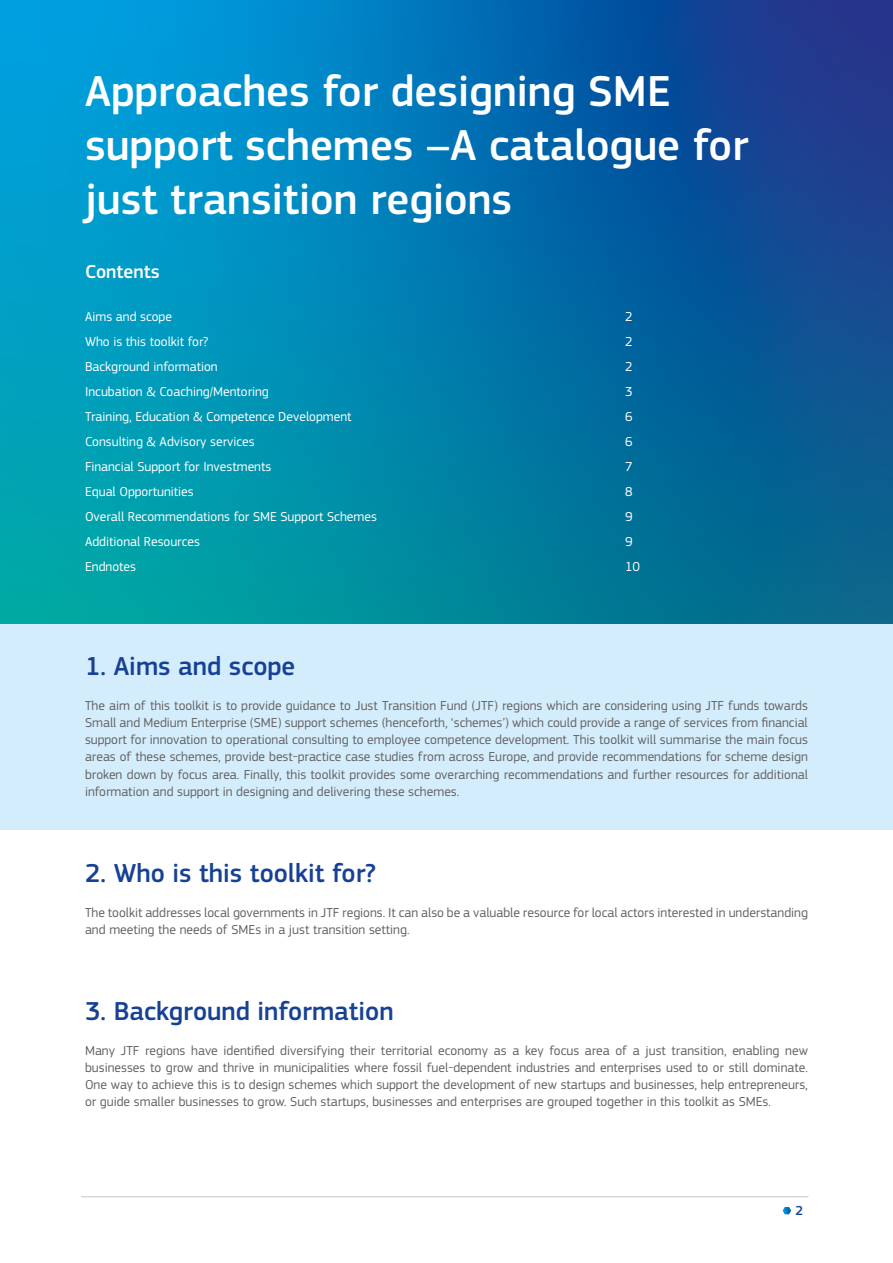
<style>
.page{position:relative;width:893px;height:1263px;background:#fff}
.page>*{position:absolute;margin:0;border:0;box-sizing:border-box;transform-origin:0 0}
.t1{font:500 45px/54px "EC Square Sans Pro";color:#fff}
.t2{font:500 27px "EC Square Sans Pro";color:#164194}
.t3{font:500 19.5px "EC Square Sans Pro";color:#fff}
.t4{font:13.5px/17.2px "EC Square Sans Pro";color:#646363;text-align:justify}
.t5{font:13.5px "EC Square Sans Pro";color:#fff}
.t6{font:500 13.5px "EC Square Sans Pro";color:#164194}
</style>
<div class="page">
<div style="left:0;top:623px;width:893px;height:207px;background:#d4edfc"></div>
<svg style="left:0;top:0;width:893px;height:623px;background:#0379aa"></svg>
<svg style="left:783px;top:1207px;width:8px;height:7px"></svg>
<hr style="left:81px;top:1196px;width:727px;height:1px;background:#c6c6c6">
<h1 class="t1" style="left:85px;top:65px;width:665px">Approaches for designing SME support schemes –A catalogue for just transition regions</h1>
<h3 class="t3" style="left:85px;top:260px;width:76px">Contents</h3>
<p class="t5" style="left:85px;top:308px;width:88px">Aims and scope</p>
<p class="t5" style="left:625px;top:308px;width:9px">2</p>
<p class="t5" style="left:85px;top:333px;width:125px">Who is this toolkit for?</p>
<p class="t5" style="left:625px;top:333px;width:9px">2</p>
<p class="t5" style="left:85px;top:358px;width:134px">Background information</p>
<p class="t5" style="left:625px;top:358px;width:9px">2</p>
<p class="t5" style="left:85px;top:383px;width:185px">Incubation &amp; Coaching/Mentoring</p>
<p class="t5" style="left:625px;top:383px;width:9px">3</p>
<p class="t5" style="left:85px;top:408px;width:268px">Training, Education &amp; Competence Development</p>
<p class="t5" style="left:625px;top:408px;width:9px">6</p>
<p class="t5" style="left:85px;top:433px;width:171px">Consulting &amp; Advisory services</p>
<p class="t5" style="left:625px;top:433px;width:9px">6</p>
<p class="t5" style="left:85px;top:458px;width:188px">Financial Support for Investments</p>
<p class="t5" style="left:625px;top:458px;width:9px">7</p>
<p class="t5" style="left:85px;top:483px;width:110px">Equal Opportunities</p>
<p class="t5" style="left:625px;top:483px;width:9px">8</p>
<p class="t5" style="left:85px;top:508px;width:293px">Overall Recommendations for SME Support Schemes</p>
<p class="t5" style="left:625px;top:508px;width:9px">9</p>
<p class="t5" style="left:85px;top:533px;width:116px">Additional Resources</p>
<p class="t5" style="left:625px;top:533px;width:9px">9</p>
<p class="t5" style="left:85px;top:558px;width:52px">Endnotes</p>
<p class="t5" style="left:625px;top:558px;width:17px">10</p>
<h2 class="t2" style="left:85px;top:650px;width:212px">1. Aims and scope</h2>
<p class="t4" style="left:85px;top:697px;width:724px">The aim of this toolkit is to provide guidance to Just Transition Fund (JTF) regions which are considering using JTF funds towards Small and Medium Enterprise (SME) support schemes (henceforth, ‘schemes’) which could provide a range of services from financial support for innovation to operational consulting to employee competence development. This toolkit will summarise the main focus areas of these schemes, provide best-practice case studies from across Europe, and provide recommendations for scheme design broken down by focus area. Finally, this toolkit provides some overarching recommendations and further resources for additional information and support in designing and delivering these schemes.</p>
<h2 class="t2" style="left:85px;top:857px;width:292px">2. Who is this toolkit for?</h2>
<p class="t4" style="left:85px;top:904px;width:724px">The toolkit addresses local governments in JTF regions. It can also be a valuable resource for local actors interested in understanding and meeting the needs of SMEs in a just transition setting.</p>
<h2 class="t2" style="left:85px;top:995px;width:310px">3. Background information</h2>
<p class="t4" style="left:85px;top:1042px;width:724px">Many JTF regions have identified diversifying their territorial economy as a key focus area of a just transition, enabling new businesses to grow and thrive in municipalities where fossil fuel-dependent industries and enterprises used to or still dominate.<br>One way to achieve this is to design schemes which support the development of new startups and businesses, help entrepreneurs, or guide smaller businesses to grow. Such startups, businesses and enterprises are grouped together in this toolkit as SMEs.</p>
<p class="t6" style="left:795px;top:1203px;width:9px">2</p>
</div>
